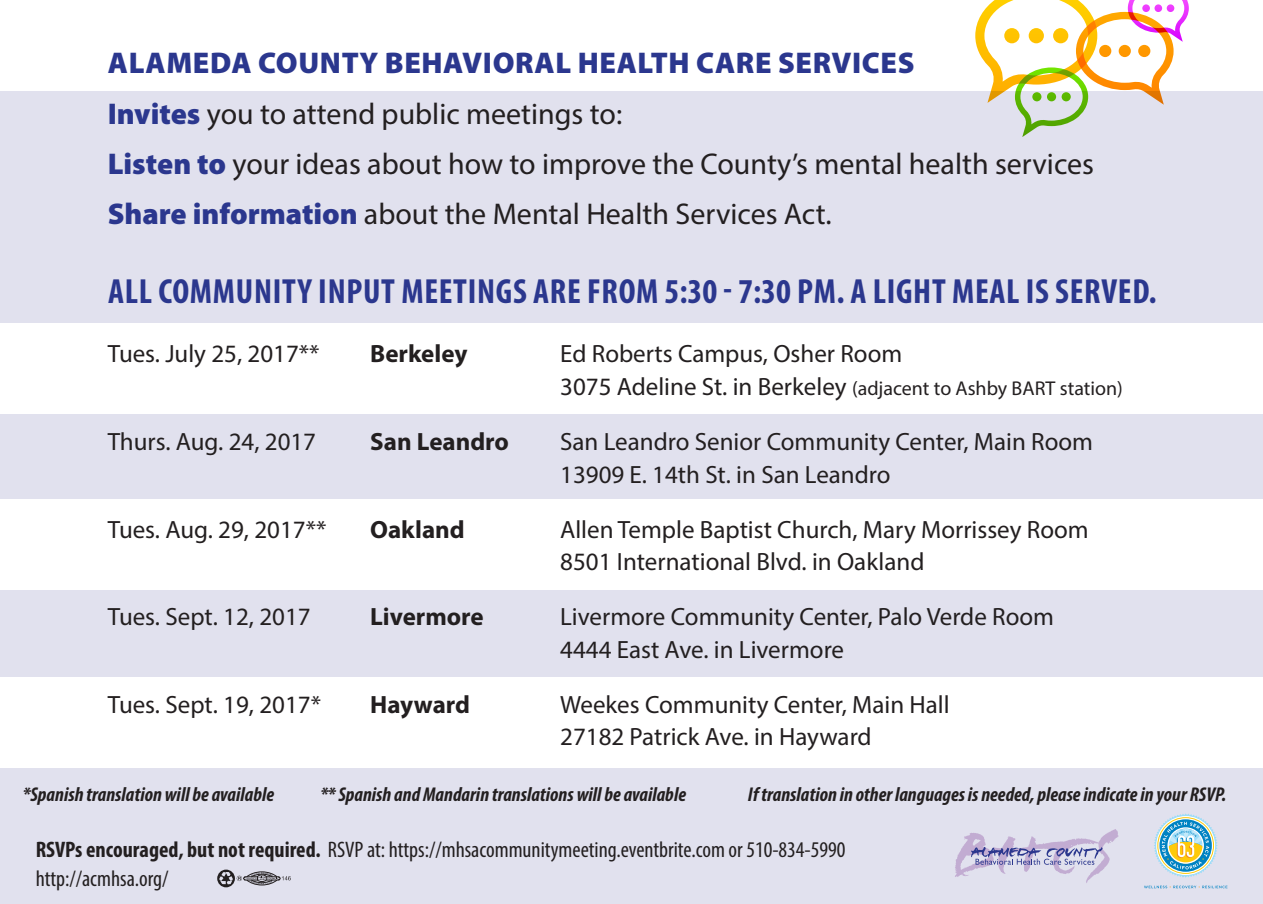
<style>
.page{position:relative;width:1263px;height:904px;background:#fff}
.page>*{position:absolute;margin:0;border:0;box-sizing:border-box;transform-origin:0 0}
.ParagraphOne{font:700 condensed 35px "Myriad Pro";letter-spacing:.02em;color:#2b378e}
.ParagraphOne-2{font:30px/50px "Myriad Pro";color:#231f20}
.ParagraphOne-3{font:25px/32.5px "Myriad Pro";color:#231f20}
.ParagraphOne-4{font:700 25px "Myriad Pro";color:#231f20}
.t1{font:condensed 22.5px "Myriad Pro";color:#231f20}
.ParagraphOne-5{font:italic 700 condensed 20px "Myriad Pro";color:#231f20}
.ParagraphOne-6{font:20px "Myriad Pro";color:#231f20}
.s1{font-weight:900;color:#2b378e}
.s2{font-size:25px}
.s3{font-weight:700}
</style>
<div class="page">
<div style="left:0;top:92px;width:1263px;height:811px;background:#e1e1ee"></div>
<svg style="left:955px;top:829px;width:164px;height:53px"></svg>
<svg style="left:1144px;top:885px;width:83px;height:2px"></svg>
<svg style="left:1154px;top:813px;width:64px;height:64px"></svg>
<div style="left:0;top:323px;width:1263px;height:90px;background:#fff"></div>
<div style="left:0;top:499px;width:1263px;height:90px;background:#fff"></div>
<div style="left:0;top:677px;width:1263px;height:90px;background:#fff"></div>
<svg style="left:975px;top:0;width:214px;height:137px"></svg>
<svg style="left:217px;top:869px;width:74px;height:17px"></svg>
<p class="ParagraphOne-2" style="left:108px;top:38px;width:988px"><span class="s1">ALAMEDA COUNTY BEHAVIORAL HEALTH CARE SERVICES<br>Invites</span> you to attend public meetings to:<br><span class="s1">Listen to</span> your ideas about how to improve the County’s mental health services <span class="s1">Share information</span> about the Mental Health Services Act.</p>
<p class="ParagraphOne" style="left:108px;top:270px;width:1050px">ALL COMMUNITY INPUT MEETINGS ARE FROM 5:30 - 7:30 PM. A LIGHT MEAL IS SERVED.</p>
<p class="ParagraphOne-3" style="left:108px;top:337px;width:213px">Tues. July 25, 2017**</p>
<p class="ParagraphOne-4" style="left:370px;top:337px;width:99px">Berkeley</p>
<p class="ParagraphOne-3" style="left:560px;top:337px;width:344px">Ed Roberts Campus, Osher Room</p>
<p class="ParagraphOne-6" style="left:560px;top:375px;width:564px"><span class="s2">3075 Adeline St. in Berkeley</span> (adjacent to Ashby BART station)</p>
<p class="ParagraphOne-3" style="left:108px;top:424px;width:210px">Thurs. Aug. 24, 2017</p>
<p class="ParagraphOne-4" style="left:370px;top:425px;width:140px">San Leandro</p>
<p class="ParagraphOne-3" style="left:560px;top:424px;width:534px">San Leandro Senior Community Center, Main Room<br>13909 E. 14th St. in San Leandro</p>
<p class="ParagraphOne-3" style="left:108px;top:512px;width:220px">Tues. Aug. 29, 2017**</p>
<p class="ParagraphOne-4" style="left:370px;top:512px;width:96px">Oakland</p>
<p class="ParagraphOne-3" style="left:560px;top:512px;width:530px">Allen Temple Baptist Church, Mary Morrissey Room<br>8501 International Blvd. in Oakland</p>
<p class="ParagraphOne-3" style="left:108px;top:599px;width:205px">Tues. Sept. 12, 2017</p>
<p class="ParagraphOne-4" style="left:370px;top:600px;width:115px">Livermore</p>
<p class="ParagraphOne-3" style="left:560px;top:599px;width:495px">Livermore Community Center, Palo Verde Room<br>4444 East Ave. in Livermore</p>
<p class="ParagraphOne-3" style="left:108px;top:687px;width:215px">Tues. Sept. 19, 2017*</p>
<p class="ParagraphOne-4" style="left:370px;top:687px;width:101px">Hayward</p>
<p class="ParagraphOne-3" style="left:560px;top:687px;width:391px">Weekes Community Center, Main Hall<br>27182 Patrick Ave. in Hayward</p>
<p class="ParagraphOne-5" style="left:23px;top:781px;width:253px">*Spanish translation will be available</p>
<p class="ParagraphOne-5" style="left:320px;top:781px;width:367px">** Spanish and Mandarin translations will be available</p>
<p class="ParagraphOne-5" style="left:748px;top:781px;width:480px">If translation in other languages is needed, please indicate in your RSVP.</p>
<p class="t1" style="left:36px;top:835px;width:811px"><span class="s3">RSVPs encouraged, but not required.</span> RSVP at: https://mhsacommunitymeeting.eventbrite.com or 510-834-5990</p>
<p class="t1" style="left:36px;top:864px;width:134px">http://acmhsa.org/</p>
</div>
